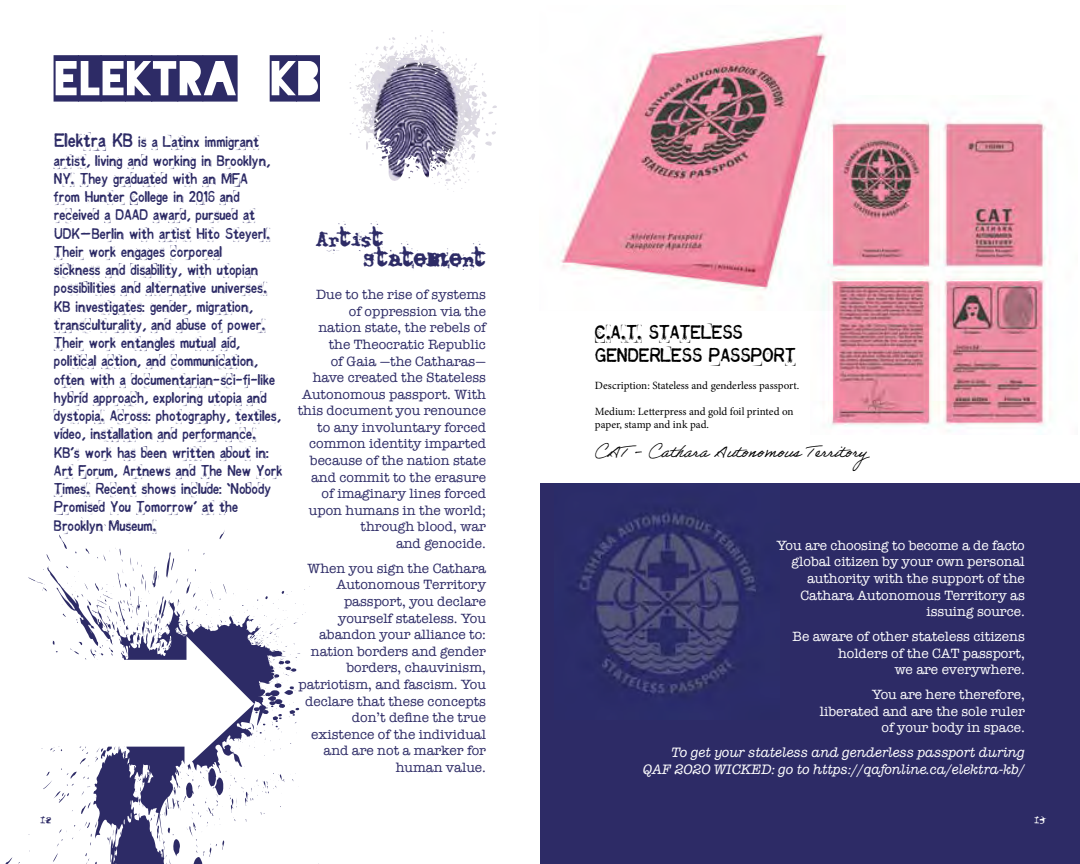
<style>
.page{position:relative;width:1080px;height:864px;background:#fff}
.page>*{position:absolute;margin:0;border:0;box-sizing:border-box;transform-origin:0 0}
.t1{font:55.35px "Blackout 2 AM";color:#2d2b66}
.t2{font:27.6px/19.4px "Rochester";letter-spacing:-.02em;color:#2d2b66}
.t3{font:19.35px/23.2px "Kingthings Printingkit";color:#000}
.t4{font:16.65px "Adobe Handwriting Ernie";color:#000}
.t5{font:15.15px/18.3px "Kingthings Printingkit";color:#2d2b66}
.t6{font:13.95px "Rochester";color:#2d2b66}
.t7{font:13.95px "Rochester";color:#fff}
.t8{font:13.8px/16.6px "American Typewriter";color:#2d2b66;text-align:right}
.t9{font:13.8px/16.6px "American Typewriter";color:#fff;text-align:right}
.t10{font:13.8px/16.6px "American Typewriter ITC Pro Med It";color:#fff;text-align:right}
.t11{font:11.1px/13.2px "Minion Pro";letter-spacing:-.005em;color:#000}
.s1{font-size:19.35px}
</style>
<div class="page">
<div style="left:540px;top:484px;width:540px;height:380px;background:#2d2b66"></div>
<img style="left:577px;top:510px;width:179px;height:184px">
<svg style="left:349px;top:30px;width:148px;height:162px"></svg>
<img style="left:823px;top:117px;width:223px;height:316px">
<img style="left:560px;top:31px;width:285px;height:279px">
<svg style="left:5px;top:488px;width:314px;height:376px"></svg>
<svg style="left:38px;top:602px;width:236px;height:224px"></svg>
<h1 class="t1" style="left:54px;top:50px;width:267px">ELEKTRA KB</h1>
<p class="t5" style="left:54px;top:133px;width:230px"><span class="s1">Elektra KB</span> is a Latinx immigrant artist, living and working in Brooklyn, NY. They graduated with an MFA<br>from Hunter College in 2016 and received a DAAD award, pursued at UDK-Berlin with artist Hito Steyerl.<br>Their work engages corporeal<br>sickness and disability, with utopian possibilities and alternative universes.<br>KB investigates: gender, migration, transculturality, and abuse of power.<br>Their work entangles mutual aid, political action, and communication, often with a documentarian-sci-fi-like hybrid approach, exploring utopia and dystopia. Across: photography, textiles, video, installation and performance.<br>KB’s work has been written about in:<br>Art Forum, Artnews and The New York Times. Recent shows include: ‘Nobody Promised You Tomorrow’ at the Brooklyn Museum.</p>
<h2 class="t2" style="left:363px;top:228px;width:124px;text-indent:-48px">ARTIST<br>STATEMENT</h2>
<p class="t8" style="left:298px;top:286px;width:190px">Due to the rise of systems<br>of oppression via the<br>nation state, the rebels of the Theocratic Republic<br>of Gaia —the Catharas— have created the Stateless<br>Autonomous passport. With this document you renounce to any involuntary forced common identity imparted because of the nation state and commit to the erasure of imaginary lines forced upon humans in the world; through blood, war<br>and genocide.</p>
<p class="t8" style="left:299px;top:559px;width:189px">When you sign the Cathara<br>Autonomous Territory passport, you declare yourself stateless. You abandon your alliance to: nation borders and gender borders, chauvinism, patriotism, and fascism. You declare that these concepts don’t define the true existence of the individual and are not a marker for human value.</p>
<p class="t3" style="left:595px;top:321px;width:202px">C.A.T. STATELESS<br>GENDERLESS PASSPORT</p>
<p class="t11" style="left:595px;top:378px;width:206px">Description: Stateless and genderless passport.</p>
<p class="t11" style="left:595px;top:405px;width:200px">Medium: Letterpress and gold foil printed on paper, stamp and ink pad.</p>
<p class="t4" style="left:595px;top:441px;width:282px">CAT- Cathara Autonomous Territory</p>
<p class="t9" style="left:777px;top:536px;width:249px">You are choosing to become a de facto global citizen by your own personal authority with the support of the<br>Cathara Autonomous Territory as issuing source.</p>
<p class="t9" style="left:793px;top:628px;width:234px">Be aware of other stateless citizens holders of the CAT passport,<br>we are everywhere.</p>
<p class="t9" style="left:820px;top:686px;width:206px">You are here therefore, liberated and are the sole ruler of your body in space.</p>
<p class="t10" style="left:643px;top:744px;width:383px">To get your stateless and genderless passport during<br>QAF 2020 WICKED: go to https://qafonline.ca/elektra-kb/</p>
<p class="t6" style="left:40px;top:810px;width:13px">12</p>
<p class="t7" style="left:1034px;top:810px;width:13px">13</p>
</div>
